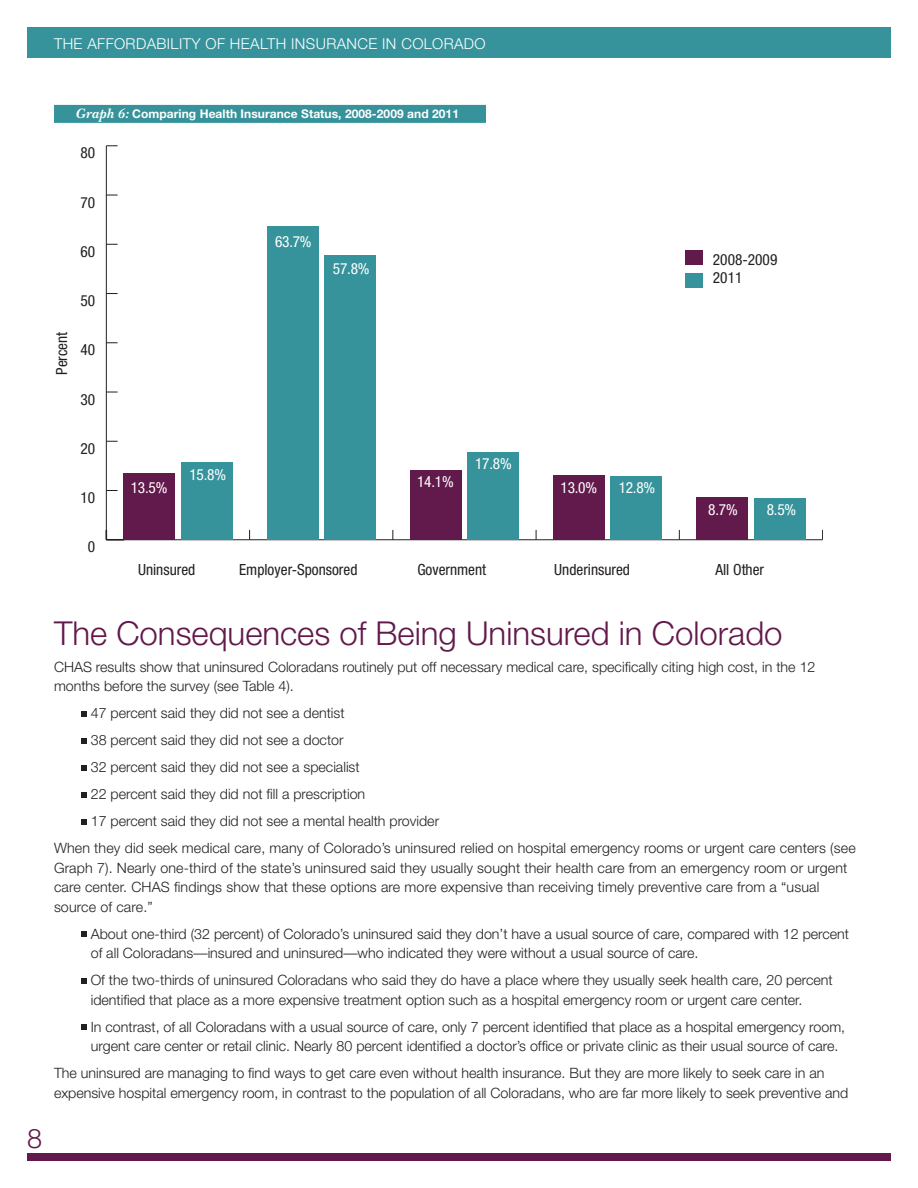
<style>
.page{position:relative;width:918px;height:1188px;background:#fff}
.page>*{position:absolute;margin:0;border:0;box-sizing:border-box;transform-origin:0 0}
.body{font:300 33px "Helvetica Neue";color:#62194b}
.t1{font:300 27px "Helvetica Neue";color:#62194b}
.t2{font:condensed 15.45px/18.5px "Helvetica Neue";color:#231f20}
.t3{font:condensed 15.45px "Helvetica Neue";letter-spacing:-.015em;color:#fff}
.t4{font:300 15px "Helvetica Neue";letter-spacing:.025em;color:#fff}
.body_indent{font:300 14.25px/19.5px "Helvetica Neue";color:#231f20}
.body-2{font:300 14.25px/19.5px "Helvetica Neue";color:#231f20}
.CHART_HEADING{font:700 12px "Helvetica Neue";letter-spacing:.005em;color:#fff}
.s1{font-family:"New Baskerville";font-style:italic;font-size:14.25px}
</style>
<div class="page">
<div style="left:27px;top:1154px;width:864px;height:7px;background:#62194b"></div>
<div style="left:27px;top:27px;width:864px;height:30px;background:#37939b"></div>
<div style="left:54px;top:105px;width:432px;height:18px;background:#37939b"></div>
<hr style="left:106px;top:539px;width:717px;height:1px;background:#231f20">
<hr style="left:106px;top:146px;width:1px;height:394px;background:#231f20">
<svg style="left:106px;top:530px;width:18px;height:11px"></svg>
<svg style="left:106px;top:490px;width:12px;height:1px"></svg>
<svg style="left:106px;top:441px;width:12px;height:1px"></svg>
<svg style="left:106px;top:392px;width:12px;height:1px"></svg>
<svg style="left:106px;top:342px;width:12px;height:1px"></svg>
<svg style="left:106px;top:293px;width:12px;height:1px"></svg>
<svg style="left:106px;top:244px;width:12px;height:1px"></svg>
<svg style="left:106px;top:195px;width:12px;height:1px"></svg>
<svg style="left:106px;top:145px;width:12px;height:1px"></svg>
<div style="left:181px;top:462px;width:51px;height:78px;background:#37939b"></div>
<div style="left:324px;top:255px;width:52px;height:285px;background:#37939b"></div>
<div style="left:467px;top:452px;width:52px;height:88px;background:#37939b"></div>
<div style="left:611px;top:477px;width:51px;height:63px;background:#37939b"></div>
<div style="left:754px;top:498px;width:51px;height:42px;background:#37939b"></div>
<div style="left:124px;top:473px;width:51px;height:67px;background:#62194b"></div>
<div style="left:267px;top:226px;width:51px;height:314px;background:#37939b"></div>
<div style="left:410px;top:470px;width:52px;height:70px;background:#62194b"></div>
<div style="left:553px;top:476px;width:52px;height:64px;background:#62194b"></div>
<div style="left:697px;top:497px;width:51px;height:43px;background:#62194b"></div>
<div style="left:685px;top:250px;width:18px;height:15px;background:#62194b"></div>
<div style="left:685px;top:274px;width:18px;height:14px;background:#37939b"></div>
<svg style="left:81px;top:711px;width:6px;height:6px"></svg>
<svg style="left:81px;top:738px;width:6px;height:6px"></svg>
<svg style="left:81px;top:765px;width:6px;height:6px"></svg>
<svg style="left:81px;top:792px;width:6px;height:6px"></svg>
<svg style="left:81px;top:819px;width:6px;height:6px"></svg>
<svg style="left:81px;top:932px;width:6px;height:5px"></svg>
<svg style="left:81px;top:978px;width:6px;height:6px"></svg>
<svg style="left:81px;top:1025px;width:6px;height:5px"></svg>
<p class="t4" style="left:54px;top:35px;width:433px">THE AFFORDABILITY OF HEALTH INSURANCE IN COLORADO</p>
<p class="CHART_HEADING" style="left:76px;top:107px;width:385px"><span class="s1">Graph 6:</span> Comparing Health Insurance Status, 2008-2009 and 2011</p>
<p class="t2" style="left:81px;top:144px;width:16px">80</p>
<p class="t2" style="left:81px;top:193px;width:16px">70</p>
<p class="t2" style="left:81px;top:242px;width:16px">60</p>
<p class="t2" style="left:52px;top:375px;width:45px;rotate:-90deg">Percent</p>
<p class="t2" style="left:81px;top:291px;width:16px">50</p>
<p class="t2" style="left:81px;top:341px;width:16px">40</p>
<p class="t2" style="left:81px;top:390px;width:16px">30</p>
<p class="t3" style="left:275px;top:233px;width:38px">63.7%</p>
<p class="t3" style="left:333px;top:259px;width:38px">57.8%</p>
<p class="t2" style="left:713px;top:250px;width:66px">2008-2009<br>2011</p>
<p class="t2" style="left:81px;top:439px;width:16px">20</p>
<p class="t2" style="left:81px;top:488px;width:16px">10</p>
<p class="t2" style="left:88px;top:538px;width:9px">0</p>
<p class="t3" style="left:131px;top:479px;width:38px">13.5%</p>
<p class="t3" style="left:189px;top:465px;width:38px">15.8%</p>
<p class="t3" style="left:417px;top:473px;width:38px">14.1%</p>
<p class="t3" style="left:475px;top:455px;width:38px">17.8%</p>
<p class="t3" style="left:561px;top:479px;width:38px">13.0%</p>
<p class="t3" style="left:619px;top:479px;width:38px">12.8%</p>
<p class="t3" style="left:708px;top:501px;width:31px">8.7%</p>
<p class="t3" style="left:767px;top:501px;width:31px">8.5%</p>
<p class="t2" style="left:138px;top:561px;width:59px">Uninsured</p>
<p class="t2" style="left:239px;top:561px;width:120px">Employer-Sponsored</p>
<p class="t2" style="left:417px;top:561px;width:70px">Government</p>
<p class="t2" style="left:554px;top:561px;width:77px">Underinsured</p>
<p class="t2" style="left:715px;top:561px;width:50px">All Other</p>
<h2 class="t1" style="left:27px;top:1122px;width:17px">8</h2>
<p class="body" style="left:54px;top:613px;width:730px">The Consequences of Being Uninsured in Colorado</p>
<p class="body-2" style="left:54px;top:657px;width:763px">CHAS results show that uninsured Coloradans routinely put off necessary medical care, specifically citing high cost, in the 12 months before the survey (see Table 4).</p>
<p class="body_indent" style="left:91px;top:703px;width:255px">47 percent said they did not see a dentist</p>
<p class="body_indent" style="left:91px;top:730px;width:254px">38 percent said they did not see a doctor</p>
<p class="body_indent" style="left:91px;top:757px;width:270px">32 percent said they did not see a specialist</p>
<p class="body_indent" style="left:91px;top:784px;width:276px">22 percent said they did not fill a prescription</p>
<p class="body_indent" style="left:91px;top:811px;width:350px">17 percent said they did not see a mental health provider</p>
<p class="body-2" style="left:54px;top:838px;width:803px">When they did seek medical care, many of Colorado’s uninsured relied on hospital emergency rooms or urgent care centers (see Graph 7). Nearly one-third of the state’s uninsured said they usually sought their health care from an emergency room or urgent care center. CHAS findings show that these options are more expensive than receiving timely preventive care from a “usual source of care.”</p>
<p class="body_indent" style="left:91px;top:924px;width:760px">About one-third (32 percent) of Colorado’s uninsured said they don’t have a usual source of care, compared with 12 percent of all Coloradans—insured and uninsured—who indicated they were without a usual source of care.</p>
<p class="body_indent" style="left:91px;top:970px;width:744px">Of the two-thirds of uninsured Coloradans who said they do have a place where they usually seek health care, 20 percent identified that place as a more expensive treatment option such as a hospital emergency room or urgent care center.</p>
<p class="body_indent" style="left:91px;top:1017px;width:756px">In contrast, of all Coloradans with a usual source of care, only 7 percent identified that place as a hospital emergency room, urgent care center or retail clinic. Nearly 80 percent identified a doctor’s office or private clinic as their usual source of care.</p>
<p class="body-2" style="left:54px;top:1063px;width:796px">The uninsured are managing to find ways to get care even without health insurance. But they are more likely to seek care in an expensive hospital emergency room, in contrast to the population of all Coloradans, who are far more likely to seek preventive and</p>
</div>
